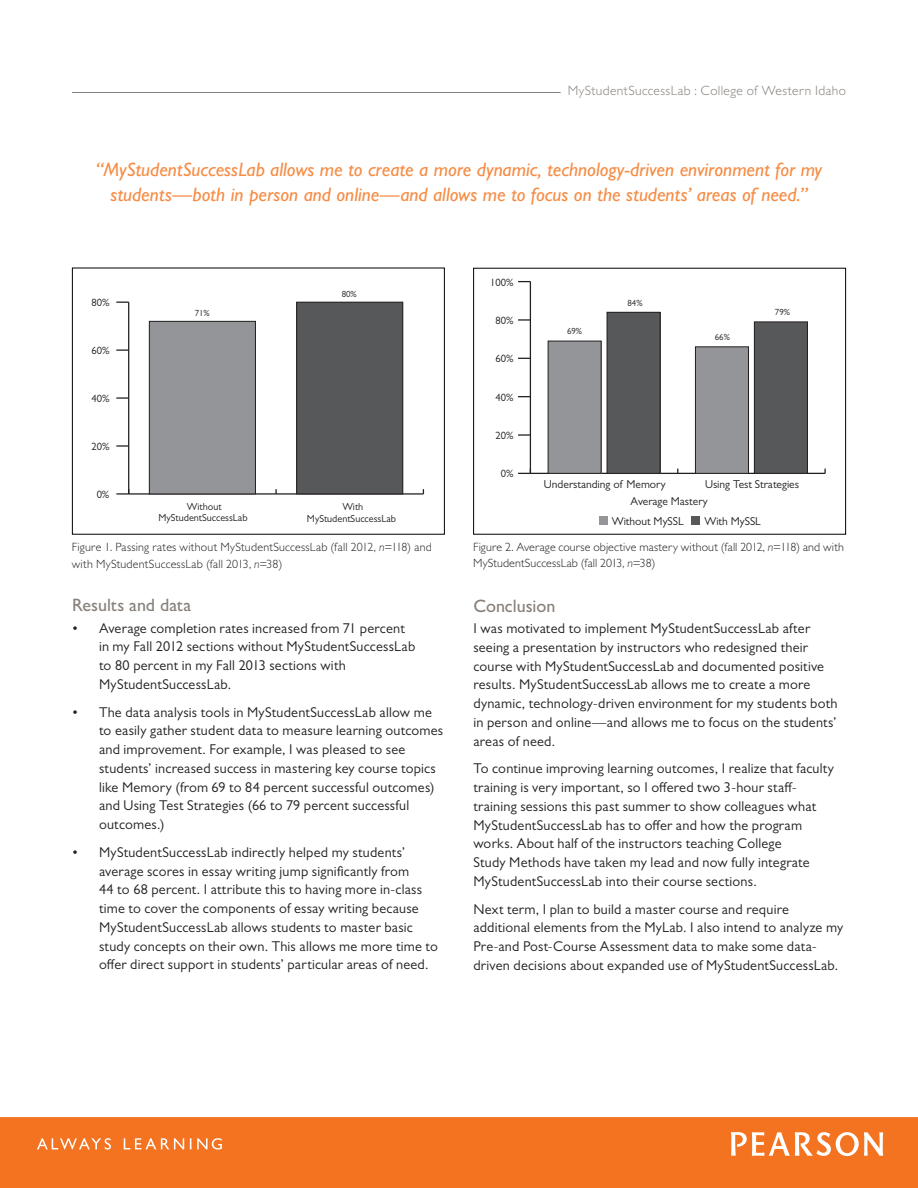
<style>
.page{position:relative;width:918px;height:1188px;background:#fff}
.page>*{position:absolute;margin:0;border:0;box-sizing:border-box;transform-origin:0 0}
.t1{font:italic 500 19.5px/25.5px "Gill Sans MT Pro";color:#f68c45;text-align:center}
.t2{font:500 18px "Gill Sans MT Pro";letter-spacing:-.005em;color:#867f7a}
.t3{font:14.25px/18.8px "Gill Sans MT Pro";letter-spacing:.015em;color:#231f20}
.t4{font:300 13.5px "Gill Sans MT Pro";letter-spacing:.03em;color:#867f7a}
.t5{font:300 12px/16.5px "Gill Sans MT Pro";letter-spacing:.01em;color:#231f20}
.t6{font:11.55px/16.8px "Gill Sans MT Pro";color:#231f20}
.t7{font:10.65px "Gill Sans MT Pro";color:#231f20}
.t8{font:10.2px/11.4px "Gill Sans MT Pro";color:#231f20;text-align:center}
.t9{font:8.85px "Gill Sans MT Pro";color:#231f20}
.s1{font-style:italic}
</style>
<div class="page">
<div style="left:0;top:1117px;width:918px;height:71px;background:#f47321"></div>
<svg style="left:731px;top:1132px;width:152px;height:24px"></svg>
<svg style="left:37px;top:1138px;width:185px;height:12px"></svg>
<hr style="left:72px;top:92px;width:489px;height:1px;background:#867f7a">
<hr style="left:530px;top:473px;width:295px;height:1px;background:#231f20">
<hr style="left:530px;top:282px;width:1px;height:191px;background:#231f20">
<svg style="left:518px;top:469px;width:13px;height:5px"></svg>
<svg style="left:518px;top:434px;width:12px;height:2px"></svg>
<svg style="left:518px;top:396px;width:12px;height:1px"></svg>
<svg style="left:518px;top:358px;width:12px;height:1px"></svg>
<svg style="left:518px;top:319px;width:12px;height:2px"></svg>
<svg style="left:518px;top:281px;width:13px;height:1px"></svg>
<div style="left:607px;top:312px;width:53px;height:161px;background:#57585a"></div>
<div style="left:607px;top:312px;width:53px;height:162px;border:1px solid #231f20"></div>
<div style="left:754px;top:322px;width:53px;height:151px;background:#57585a"></div>
<div style="left:754px;top:322px;width:54px;height:152px;border:1px solid #231f20"></div>
<div style="left:548px;top:341px;width:53px;height:132px;background:#939598"></div>
<div style="left:548px;top:341px;width:53px;height:133px;border:1px solid #231f20"></div>
<div style="left:695px;top:347px;width:53px;height:126px;background:#939598"></div>
<div style="left:695px;top:346px;width:54px;height:128px;border:1px solid #231f20"></div>
<div style="left:692px;top:517px;width:8px;height:8px;background:#57585a"></div>
<div style="left:599px;top:517px;width:9px;height:8px;background:#939598"></div>
<div style="left:473px;top:268px;width:373px;height:267px;border:1px solid #000"></div>
<hr style="left:129px;top:493px;width:294px;height:2px;background:#231f20">
<hr style="left:128px;top:302px;width:1px;height:192px;background:#231f20">
<svg style="left:116px;top:493px;width:13px;height:2px"></svg>
<svg style="left:116px;top:445px;width:12px;height:2px"></svg>
<svg style="left:116px;top:397px;width:12px;height:2px"></svg>
<svg style="left:116px;top:349px;width:12px;height:2px"></svg>
<svg style="left:116px;top:302px;width:13px;height:1px"></svg>
<div style="left:149px;top:321px;width:106px;height:173px;background:#939598"></div>
<div style="left:149px;top:321px;width:107px;height:173px;border:1px solid #231f20"></div>
<div style="left:297px;top:302px;width:106px;height:192px;background:#57585a"></div>
<div style="left:296px;top:302px;width:107px;height:192px;border:1px solid #231f20"></div>
<div style="left:72px;top:268px;width:373px;height:267px;border:1px solid #000"></div>
<p class="t4" style="left:568px;top:82px;width:280px">MyStudentSuccessLab : College of Western Idaho</p>
<h1 class="t1" style="left:96px;top:156px;width:728px">“MyStudentSuccessLab allows me to create a more dynamic, technology-driven environment for my students—both in person and online—and allows me to focus on the students’ areas of need.”</h1>
<p class="t7" style="left:91px;top:296px;width:20px">80%</p>
<p class="t7" style="left:91px;top:344px;width:20px">60%</p>
<p class="t7" style="left:91px;top:392px;width:20px">40%</p>
<p class="t7" style="left:91px;top:440px;width:20px">20%</p>
<p class="t7" style="left:97px;top:488px;width:14px">0%</p>
<p class="t9" style="left:195px;top:308px;width:17px">71%</p>
<p class="t9" style="left:342px;top:289px;width:17px">80%</p>
<p class="t8" style="left:159px;top:500px;width:91px">Without<br>MyStudentSuccessLab</p>
<p class="t8" style="left:307px;top:501px;width:91px">With<br>MyStudentSuccessLab</p>
<p class="t7" style="left:490px;top:276px;width:25px">100%</p>
<p class="t7" style="left:496px;top:314px;width:20px">80%</p>
<p class="t7" style="left:496px;top:352px;width:20px">60%</p>
<p class="t7" style="left:496px;top:391px;width:20px">40%</p>
<p class="t7" style="left:496px;top:429px;width:20px">20%</p>
<p class="t7" style="left:501px;top:467px;width:14px">0%</p>
<p class="t9" style="left:567px;top:326px;width:17px">69%</p>
<p class="t9" style="left:627px;top:298px;width:17px">84%</p>
<p class="t9" style="left:715px;top:332px;width:17px">66%</p>
<p class="t9" style="left:775px;top:307px;width:17px">79%</p>
<p class="t6" style="left:544px;top:476px;width:123px">Understanding of Memory</p>
<p class="t6" style="left:631px;top:476px;width:170px;text-indent:74px">Using Test Strategies<br>Average Mastery</p>
<p class="t6" style="left:612px;top:513px;width:73px">Without MySSL</p>
<p class="t6" style="left:704px;top:513px;width:58px">With MySSL</p>
<p class="t5" style="left:72px;top:539px;width:362px">Figure 1. Passing rates without MyStudentSuccessLab (fall 2012, <span class="s1">n</span>=118) and with MyStudentSuccessLab (fall 2013, <span class="s1">n</span>=38)</p>
<p class="t5" style="left:473px;top:538px;width:372px">Figure 2. Average course objective mastery without (fall 2012, <span class="s1">n</span>=118) and with<br>MyStudentSuccessLab (fall 2013, <span class="s1">n</span>=38)</p>
<p class="t2" style="left:72px;top:595px;width:121px">Results and data</p>
<p class="t3" style="left:99px;top:618px;width:318px;text-indent:-27px">• Average completion rates increased from 71 percent in my Fall 2012 sections without MyStudentSuccessLab to 80 percent in my Fall 2013 sections with MyStudentSuccessLab.</p>
<p class="t3" style="left:99px;top:702px;width:346px;text-indent:-27px">• The data analysis tools in MyStudentSuccessLab allow me to easily gather student data to measure learning outcomes and improvement. For example, I was pleased to see students’ increased success in mastering key course topics like Memory (from 69 to 84 percent successful outcomes) and Using Test Strategies (66 to 79 percent successful outcomes.)</p>
<p class="t3" style="left:99px;top:843px;width:341px;text-indent:-27px">• MyStudentSuccessLab indirectly helped my students’ average scores in essay writing jump significantly from<br>44 to 68 percent. I attribute this to having more in-class time to cover the components of essay writing because MyStudentSuccessLab allows students to master basic study concepts on their own. This allows me more time to offer direct support in students’ particular areas of need.</p>
<p class="t2" style="left:473px;top:595px;width:83px">Conclusion</p>
<p class="t3" style="left:473px;top:619px;width:366px">I was motivated to implement MyStudentSuccessLab after seeing a presentation by instructors who redesigned their course with MyStudentSuccessLab and documented positive results. MyStudentSuccessLab allows me to create a more dynamic, technology-driven environment for my students both in person and online—and allows me to focus on the students’ areas of need.</p>
<p class="t3" style="left:473px;top:759px;width:362px">To continue improving learning outcomes, I realize that faculty training is very important, so I offered two 3-hour staff&shy;training sessions this past summer to show colleagues what MyStudentSuccessLab has to offer and how the program works. About half of the instructors teaching College<br>Study Methods have taken my lead and now fully integrate MyStudentSuccessLab into their course sections.</p>
<p class="t3" style="left:473px;top:899px;width:371px">Next term, I plan to build a master course and require additional elements from the MyLab. I also intend to analyze my Pre-and Post-Course Assessment data to make some data&shy;driven decisions about expanded use of MyStudentSuccessLab.</p>
</div>
